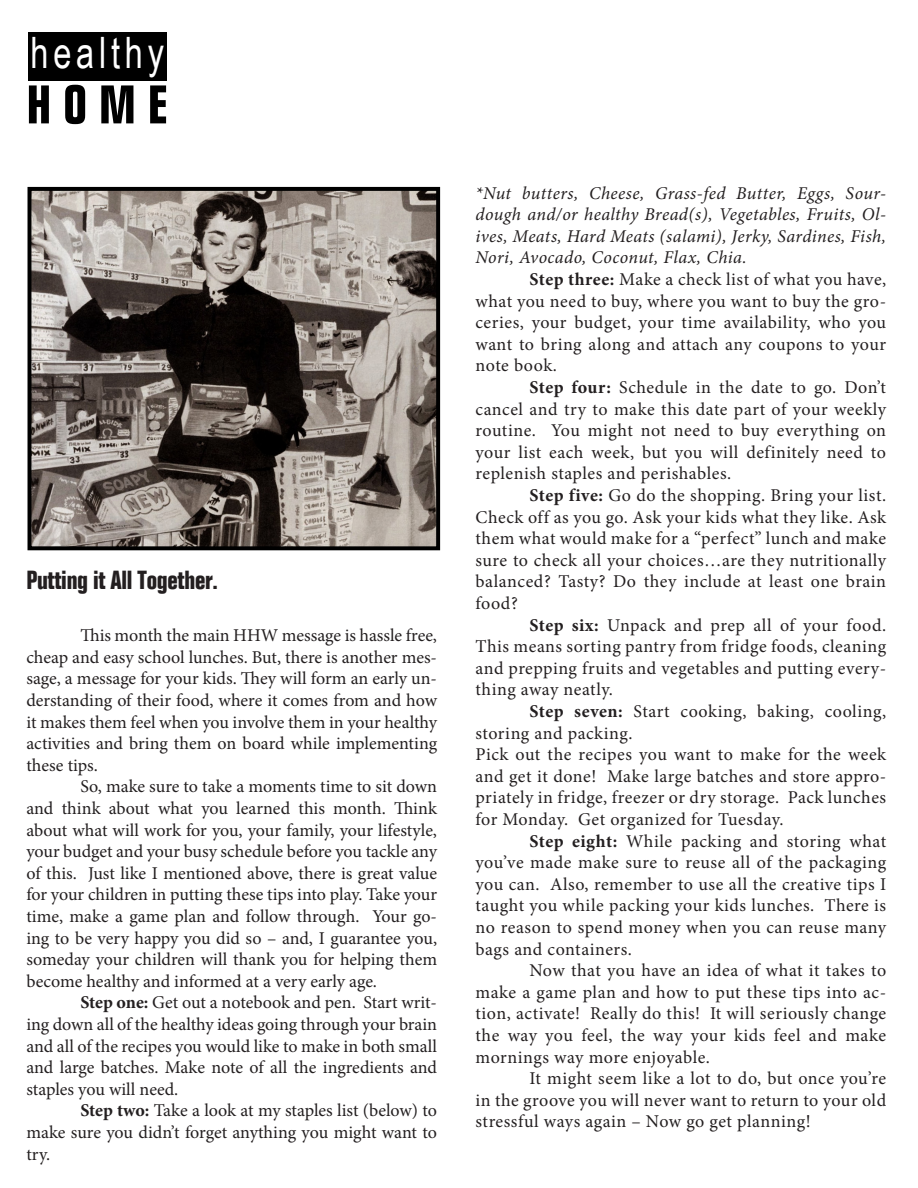
<style>
.page{position:relative;width:918px;height:1188px;background:#fff}
.page>*{position:absolute;margin:0;border:0;box-sizing:border-box;transform-origin:0 0}
.t1{font:700 condensed 53.1px "Folio";color:#000}
.t2{font:43.35px "Arial Narrow";letter-spacing:.12em;color:#fff;scale:.92 1}
.t3{font:700 condensed 25.5px "Folio";letter-spacing:-.01em;color:#231f20}
.t4{font:18px/21.6px "Minion Pro";letter-spacing:.02em;color:#231f20;text-align:justify}
.t5{font:italic 18px/21.6px "Minion Pro";letter-spacing:.025em;color:#231f20;text-align:justify}
.s1{font-weight:700}
</style>
<div class="page">
<div style="left:28px;top:32px;width:139px;height:49px;background:#000"></div>
<img style="left:33px;top:192px;width:402px;height:353px">
<div style="left:28px;top:187px;width:412px;height:363px;border:4px solid #000"></div>
<p class="t2" style="left:31px;top:28px;width:147px">healthy</p>
<p class="t1" style="left:27px;top:75px;width:142px">HOME</p>
<p class="t3" style="left:26px;top:566px;width:193px">Putting it All Together.</p>
<p class="t4" style="left:26px;top:625px;width:412px;text-indent:54px">This month the main HHW message is hassle free, cheap and easy school lunches. But, there is another mes&shy;sage, a message for your kids. They will form an early un&shy;derstanding of their food, where it comes from and how it makes them feel when you involve them in your healthy activities and bring them on board while implementing these tips.</p>
<p class="t4" style="left:26px;top:776px;width:412px;text-indent:54px">So, make sure to take a moments time to sit down and think about what you learned this month. Think about what will work for you, your family, your lifestyle, your budget and your busy schedule before you tackle any of this. Just like I mentioned above, there is great value for your children in putting these tips into play. Take your time, make a game plan and follow through. Your go&shy;ing to be very happy you did so – and, I guarantee you, someday your children will thank you for helping them become healthy and informed at a very early age.</p>
<p class="t4" style="left:26px;top:992px;width:412px;text-indent:54px"><span class="s1">Step one:</span> Get out a notebook and pen. Start writ&shy;ing down all of the healthy ideas going through your brain and all of the recipes you would like to make in both small and large batches. Make note of all the ingredients and staples you will need.</p>
<p class="t4" style="left:26px;top:1100px;width:412px;text-indent:54px"><span class="s1">Step two:</span> Take a look at my staples list (below) to make sure you didn’t forget anything you might want to try.</p>
<p class="t5" style="left:476px;top:182px;width:412px">*Nut butters, Cheese, Grass-fed Butter, Eggs, Sour&shy;dough and/or healthy Bread(s), Vegetables, Fruits, Ol&shy;ives, Meats, Hard Meats (salami), Jerky, Sardines, Fish, Nori, Avocado, Coconut, Flax, Chia.</p>
<p class="t4" style="left:476px;top:269px;width:412px;text-indent:54px"><span class="s1">Step three:</span> Make a check list of what you have, what you need to buy, where you want to buy the gro&shy;ceries, your budget, your time availability, who you want to bring along and attach any coupons to your note book.</p>
<p class="t4" style="left:476px;top:377px;width:412px;text-indent:54px"><span class="s1">Step four:</span> Schedule in the date to go. Don’t cancel and try to make this date part of your weekly routine. You might not need to buy everything on your list each week, but you will definitely need to replenish staples and perishables.</p>
<p class="t4" style="left:476px;top:485px;width:412px;text-indent:54px"><span class="s1">Step five:</span> Go do the shopping. Bring your list.<br>Check off as you go. Ask your kids what they like. Ask them what would make for a “perfect” lunch and make sure to check all your choices…are they nutritionally balanced? Tasty? Do they include at least one brain food?</p>
<p class="t4" style="left:476px;top:614px;width:412px;text-indent:54px"><span class="s1">Step six:</span> Unpack and prep all of your food.<br>This means sorting pantry from fridge foods, cleaning and prepping fruits and vegetables and putting every&shy;thing away neatly.</p>
<p class="t4" style="left:476px;top:701px;width:412px;text-indent:54px"><span class="s1">Step seven:</span> Start cooking, baking, cooling, storing and packing.</p>
<p class="t4" style="left:476px;top:744px;width:412px">Pick out the recipes you want to make for the week and get it done! Make large batches and store appro&shy;priately in fridge, freezer or dry storage. Pack lunches for Monday. Get organized for Tuesday.</p>
<p class="t4" style="left:476px;top:830px;width:412px;text-indent:54px"><span class="s1">Step eight:</span> While packing and storing what you’ve made make sure to reuse all of the packaging you can. Also, remember to use all the creative tips I taught you while packing your kids lunches. There is no reason to spend money when you can reuse many bags and containers.</p>
<p class="t4" style="left:476px;top:960px;width:412px;text-indent:54px">Now that you have an idea of what it takes to make a game plan and how to put these tips into ac&shy;tion, activate! Really do this! It will seriously change the way you feel, the way your kids feel and make mornings way more enjoyable.</p>
<p class="t4" style="left:476px;top:1068px;width:412px;text-indent:54px">It might seem like a lot to do, but once you’re in the groove you will never want to return to your old stressful ways again – Now go get planning!</p>
</div>
